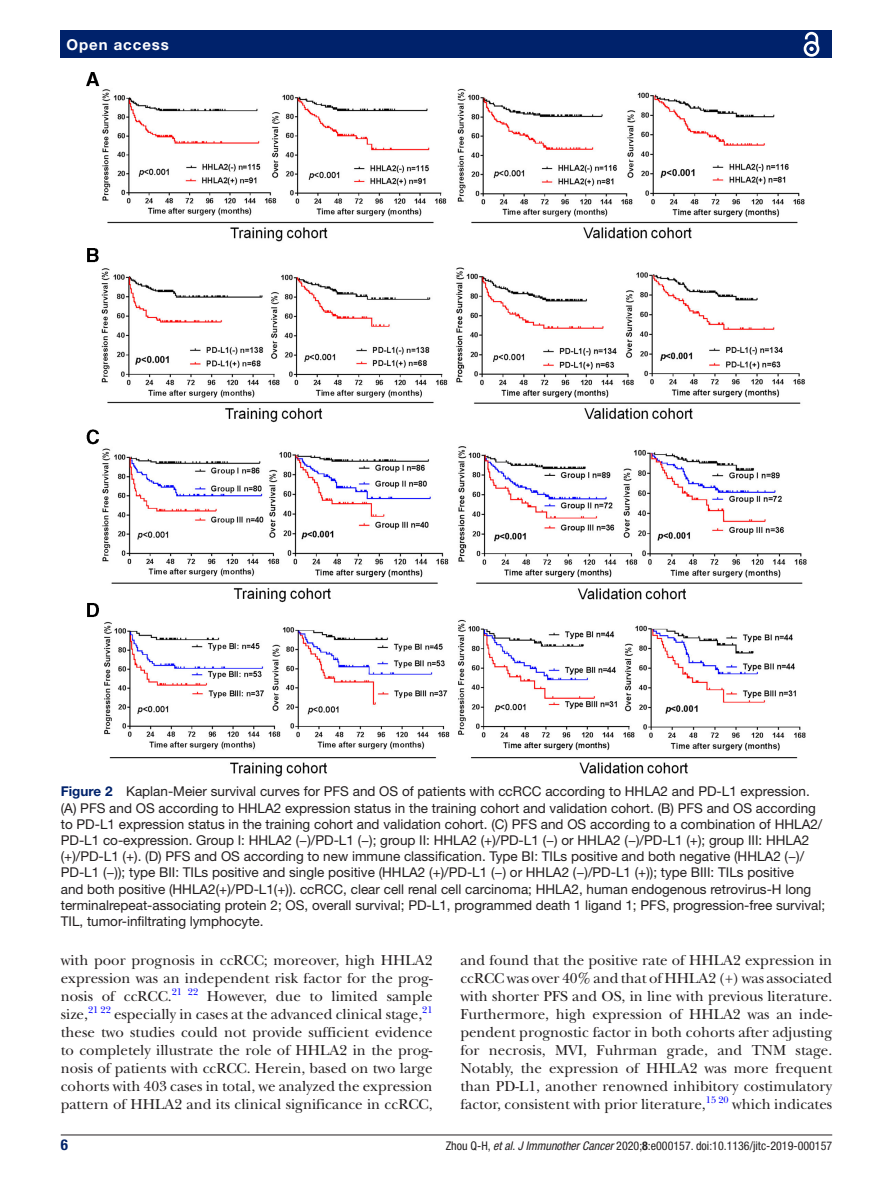
<style>
.page{position:relative;width:893px;height:1191px;background:#fff}
.page>*{position:absolute;margin:0;border:0;box-sizing:border-box;transform-origin:0 0}
.t1{font:15px/18px "New Baskerville";color:#231f20;text-align:justify}
.t2{font:700 15px "Helvetica Neue LT Std";letter-spacing:.065em;color:#fff}
.t3{font:700 condensed 15px "Helvetica Neue LT Std";color:#00226b}
.t4{font:13.5px/16.2px "Helvetica Neue LT Std";color:#231f20}
.t5{font:condensed 12px "Helvetica Neue LT Std";color:#231f20}
.t6{font:9.9px "New Baskerville";color:#00f}
.s1{font-weight:700;color:#00226b}
.s2{font-style:italic}
.s3{font-weight:700}
</style>
<div class="page">
<hr style="left:61px;top:1134px;width:771px;height:1px;background:#231f20">
<div style="left:61px;top:31px;width:771px;height:27px;background:#00226b"></div>
<svg style="left:803px;top:31px;width:17px;height:26px"></svg>
<img style="left:86px;top:73px;width:721px;height:704px">
<p class="t2" style="left:66px;top:35px;width:104px">Open access</p>
<p class="t4" style="left:61px;top:783px;width:766px"><span class="s1">Figure 2</span> Kaplan-Meier survival curves for PFS and OS of patients with ccRCC according to HHLA2 and PD-L1 expression. (A) PFS and OS according to HHLA2 expression status in the training cohort and validation cohort. (B) PFS and OS according to PD-L1 expression status in the training cohort and validation cohort. (C) PFS and OS according to a combination of HHLA2/ PD-L1 co-expression. Group I: HHLA2 (−)/PD-L1 (−); group II: HHLA2 (+)/PD-L1 (−) or HHLA2 (−)/PD-L1 (+); group III: HHLA2 (+)/PD-L1 (+). (D) PFS and OS according to new immune classification. Type BI: TILs positive and both negative (HHLA2 (−)/ PD-L1 (−)); type BII: TILs positive and single positive (HHLA2 (+)/PD-L1 (−) or HHLA2 (−)/PD-L1 (+)); type BIII: TILs positive<br>and both positive (HHLA2(+)/PD-L1(+)). ccRCC, clear cell renal cell carcinoma; HHLA2, human endogenous retrovirus-H long terminalrepeat-associating protein 2; OS, overall survival; PD-L1, programmed death 1 ligand 1; PFS, progression-free survival; TIL, tumor-infiltrating lymphocyte.</p>
<p class="t1" style="left:61px;top:951px;width:373px">with poor prognosis in ccRCC; moreover, high HHLA2 expression was an independent risk factor for the prog&shy;nosis of ccRCC.<sup>21</sup> <sup>22</sup> However, due to limited sample size,</p>
<p class="t1" style="left:460px;top:951px;width:373px">and found that the positive rate of HHLA2 expression in ccRCC was over 40% and that of HHLA2 (+) was associated with shorter PFS and OS, in line with previous literature.<br>Furthermore, high expression of HHLA2 was an inde&shy;pendent prognostic factor in both cohorts after adjusting for necrosis, MVI, Fuhrman grade, and TNM stage.<br>Notably, the expression of HHLA2 was more frequent than PD-L1, another renowned inhibitory costimulatory factor, consistent with prior literature,</p>
<p class="t6" style="left:88px;top:1003px;width:24px">21 22</p>
<p class="t1" style="left:114px;top:1005px;width:310px">especially in cases at the advanced clinical stage,</p>
<p class="t6" style="left:422px;top:1003px;width:12px">21</p>
<p class="t1" style="left:61px;top:1023px;width:373px">these two studies could not provide sufficient evidence to completely illustrate the role of HHLA2 in the prog&shy;nosis of patients with ccRCC. Herein, based on two large cohorts with 403 cases in total, we analyzed the expression pattern of HHLA2 and its clinical significance in ccRCC,</p>
<p class="t6" style="left:706px;top:1093px;width:24px">15 20</p>
<p class="t1" style="left:732px;top:1095px;width:102px">which indicates</p>
<p class="t3" style="left:61px;top:1135px;width:9px">6</p>
<p class="t5" style="left:446px;top:1138px;width:388px">Zhou Q-H, <span class="s2">et al</span>. <span class="s2">J Immunother Cancer</span> 2020;<span class="s3">8</span>:e000157. doi:10.1136/jitc-2019-000157</p>
</div>
